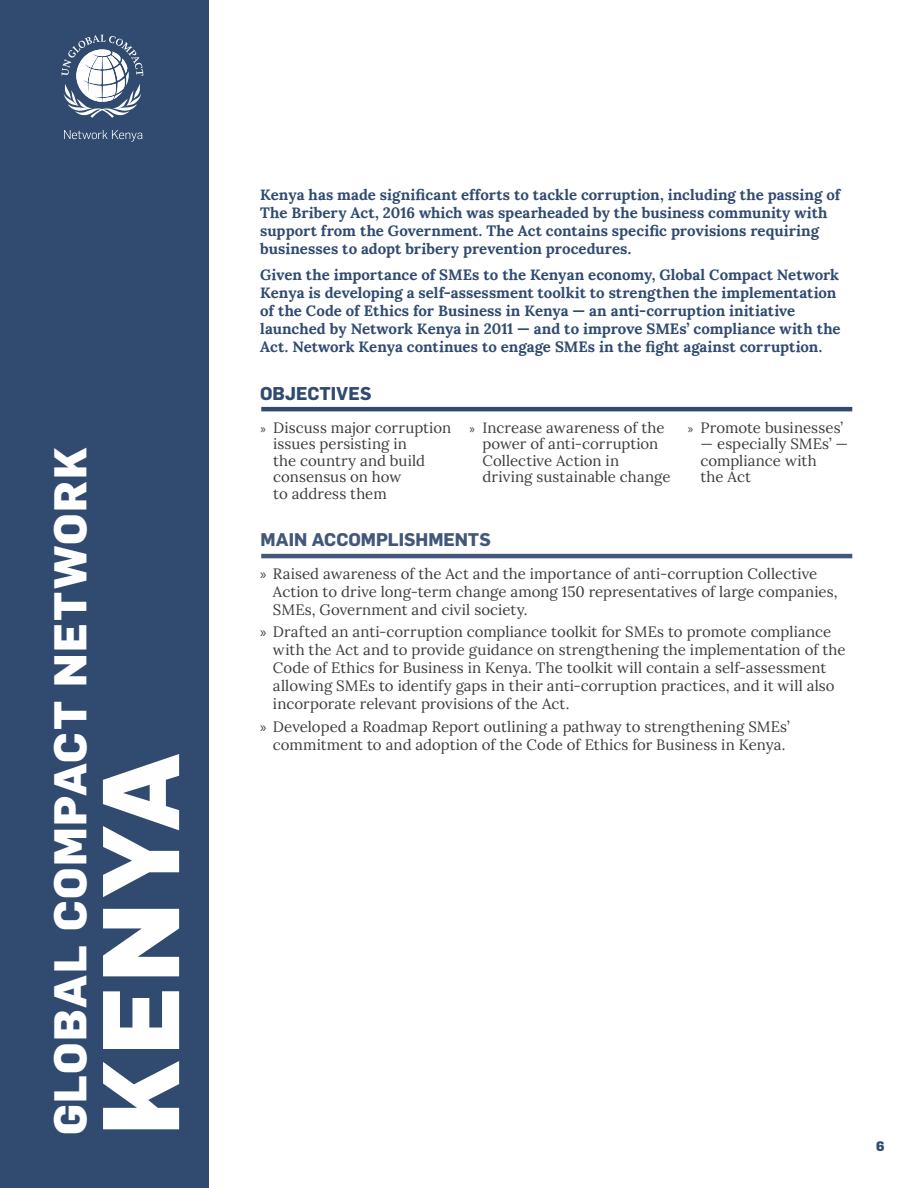
<style>
.page{position:relative;width:918px;height:1188px;background:#fff}
.page>*{position:absolute;margin:0;border:0;box-sizing:border-box;transform-origin:0 0}
.t1{font:800 106.65px "Flama";letter-spacing:.045em;color:#fff}
.t2{font:800 45px "Flama";letter-spacing:.035em;color:#fff}
.t3{font:700 18.15px "Flama";letter-spacing:.005em;color:#304a70}
.t4{font:700 18px "Flama";color:#43577a}
.t5{font:15px/16.5px "Lora";letter-spacing:.005em;color:#3c3c3b}
.t6{font:700 15px/18px "Lora";letter-spacing:.005em;color:#304a70}
.t7{font:800 13.5px "Flama";color:#304a70}
.s1{font-family:"Myriad Pro";font-size:13.05px}
.s2{font-family:"Myriad Pro"}
</style>
<div class="page">
<div style="left:0;top:0;width:209px;height:1188px;background:#304a70"></div>
<svg style="left:64px;top:130px;width:78px;height:12px"></svg>
<svg style="left:61px;top:35px;width:82px;height:83px"></svg>
<hr style="left:261px;top:407px;width:591px;height:4px;background:#304a70">
<hr style="left:261px;top:554px;width:591px;height:4px;background:#43577a">
<h2 class="t2" style="left:42px;top:1135px;width:689px;rotate:-90deg">GLOBAL COMPACT NETWORK</h2>
<h1 class="t1" style="left:74px;top:1135px;width:384px;rotate:-90deg">KENYA</h1>
<p class="t6" style="left:260px;top:184px;width:582px">Kenya has made significant efforts to tackle corruption, including the passing of The Bribery Act, 2016 which was spearheaded by the business community with support from the Government. The Act contains specific provisions requiring businesses to adopt bribery prevention procedures.</p>
<p class="t6" style="left:260px;top:264px;width:582px">Given the importance of SMEs to the Kenyan economy, Global Compact Network Kenya is developing a self-assessment toolkit to strengthen the implementation of the Code of Ethics for Business in Kenya — an anti-corruption initiative launched by Network Kenya in 2011 — and to improve SMEs’ compliance with the Act. Network Kenya continues to engage SMEs in the fight against corruption.</p>
<p class="t3" style="left:260px;top:382px;width:113px">OBJECTIVES</p>
<p class="t5" style="left:273px;top:418px;width:180px;text-indent:-13px"><span class="s1">»</span> Discuss major corruption issues persisting in<br>the country and build consensus on how<br>to address them</p>
<p class="t5" style="left:482px;top:418px;width:190px;text-indent:-13px"><span class="s1">»</span> Increase awareness of the power of anti-corruption<br>Collective Action in driving sustainable change</p>
<p class="t5" style="left:688px;top:418px;width:157px"><span class="s1">»</span> Promote businesses’</p>
<p class="t5" style="left:701px;top:435px;width:149px">— especially SMEs’ — compliance with<br>the Act</p>
<p class="t4" style="left:260px;top:529px;width:232px">MAIN ACCOMPLISHMENTS</p>
<p class="t5" style="left:273px;top:564px;width:566px;line-height:18px;text-indent:-13px"><span class="s2">»</span> Raised awareness of the Act and the importance of anti-corruption Collective<br>Action to drive long-term change among 150 representatives of large companies,<br>SMEs, Government and civil society.</p>
<p class="t5" style="left:273px;top:622px;width:574px;line-height:18px;text-indent:-13px"><span class="s2">»</span> Drafted an anti-corruption compliance toolkit for SMEs to promote compliance with the Act and to provide guidance on strengthening the implementation of the Code of Ethics for Business in Kenya. The toolkit will contain a self-assessment allowing SMEs to identify gaps in their anti-corruption practices, and it will also incorporate relevant provisions of the Act.</p>
<p class="t5" style="left:260px;top:716px;width:531px;line-height:18px;text-align:center"><span class="s2">»</span> Developed a Roadmap Report outlining a pathway to strengthening SMEs’ commitment to and adoption of the Code of Ethics for Business in Kenya.</p>
<p class="t7" style="left:876px;top:1138px;width:10px">6</p>
</div>
